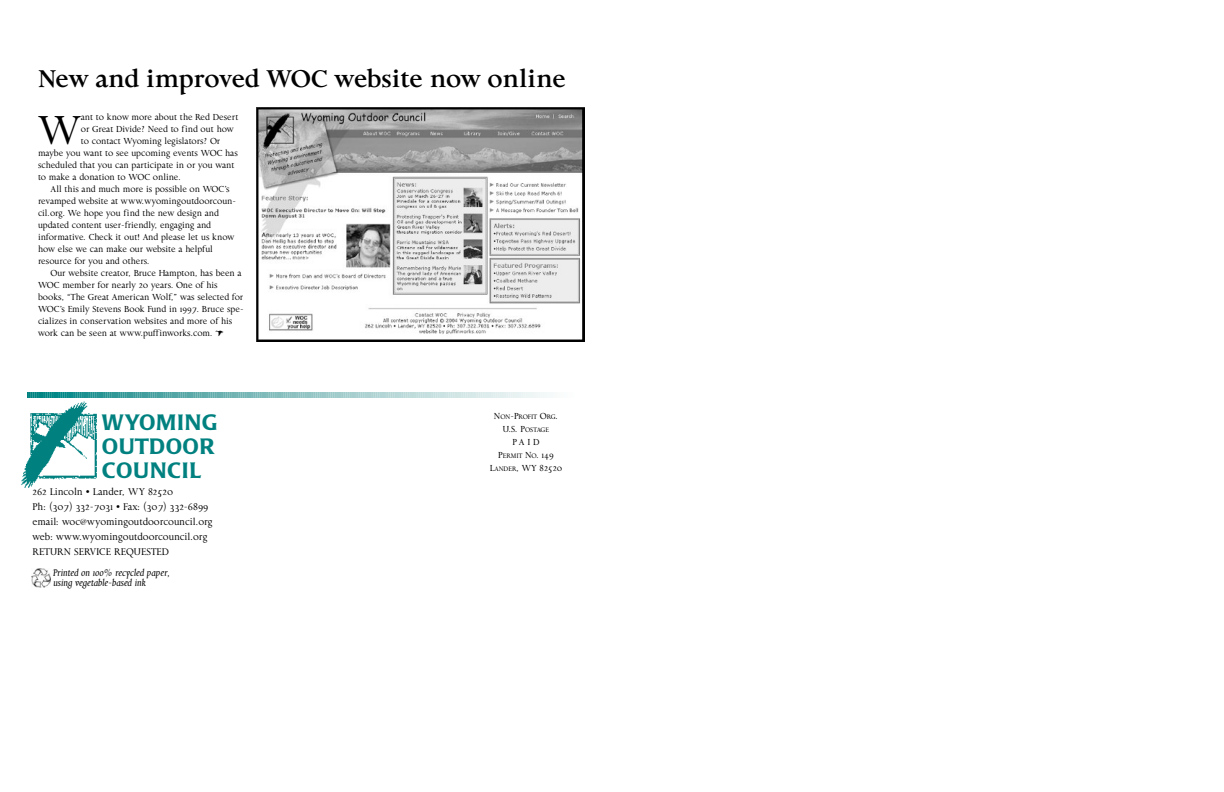
<style>
.page{position:relative;width:1224px;height:792px;background:#fff}
.page>*{position:absolute;margin:0;border:0;box-sizing:border-box;transform-origin:0 0}
.t1{font:41.6px "Aries";color:#000}
.t2{font:700 25px "Aries";letter-spacing:-.015em;color:#000}
.t3{font:500 22px/24px "Poppl Laudatio";letter-spacing:.02em;color:#008180}
.t4{font:10px/15px "Aries";color:#000}
.t5{font:italic 10px/10px "Aries";color:#000}
.t6{font:9px/13px "Aries";color:#000;text-align:center}
.t7{font:6.8px/13px "Aries";letter-spacing:-.01em;color:#000;text-align:center}
.s1{font-size:9px}
.s2{font-size:6.8px}
</style>
<div class="page">
<img style="left:20px;top:401px;width:77px;height:86px">
<img style="left:31px;top:568px;width:20px;height:19px">
<svg style="left:27px;top:393px;width:522px;height:5px;background:#88c1c1"></svg>
<img style="left:256px;top:108px;width:328px;height:233px">
<h2 class="t2" style="left:38px;top:64px;width:529px">New and improved WOC website now online</h2>
<h1 class="t1" style="left:38px;top:106px;width:44px">W</h1>
<p class="t6" style="left:81px;top:111px;width:159px">ant to know more about the Red Desert</p>
<p class="t6" style="left:81px;top:123px;width:154px">or Great Divide? Need to find out how</p>
<p class="t6" style="left:81px;top:135px;width:141px">to contact Wyoming legislators? Or</p>
<p class="t6" style="left:38px;top:147px;width:201px">maybe you want to see upcoming events WOC has</p>
<p class="t6" style="left:38px;top:159px;width:198px">scheduled that you can participate in or you want</p>
<p class="t6" style="left:38px;top:171px;width:144px">to make a donation to WOC online.</p>
<p class="t6" style="left:51px;top:183px;width:181px">All this and much more is possible on WOC’s</p>
<p class="t6" style="left:38px;top:195px;width:200px">revamped website at www.wyomingoutdoorcoun-</p>
<p class="t6" style="left:38px;top:207px;width:182px">cil.org. We hope you find the new design and</p>
<p class="t6" style="left:38px;top:219px;width:175px">updated content user-friendly, engaging and</p>
<p class="t6" style="left:38px;top:231px;width:198px">informative. Check it out! And please let us know</p>
<p class="t6" style="left:38px;top:243px;width:176px">how else we can make our website a helpful</p>
<p class="t6" style="left:38px;top:255px;width:113px">resource for you and others.</p>
<p class="t6" style="left:51px;top:267px;width:193px">Our website creator, Bruce Hampton, has been a</p>
<p class="t6" style="left:38px;top:279px;width:181px">WOC member for nearly 20 years. One of his</p>
<p class="t6" style="left:38px;top:291px;width:207px">books, “The Great American Wolf,” was selected for</p>
<p class="t6" style="left:38px;top:303px;width:207px">WOC’s Emily Stevens Book Fund in 1997. Bruce spe-</p>
<p class="t6" style="left:38px;top:315px;width:196px">cializes in conservation websites and more of his</p>
<p class="t6" style="left:38px;top:327px;width:176px">work can be seen at www.puffinworks.com.</p>
<h3 class="t3" style="left:102px;top:410px;width:117px">WYOMING<br>OUTDOOR<br>COUNCIL</h3>
<p class="t4" style="left:32px;top:485px;width:182px">262 Lincoln • Lander, WY 82520<br>Ph: (307) 332-7031 • Fax: (307) 332-6899 email: woc@wyomingoutdoorcouncil.org web: www.wyomingoutdoorcouncil.org RETURN SERVICE REQUESTED</p>
<p class="t5" style="left:53px;top:568px;width:118px">Printed on 100% recycled paper, using vegetable-based ink</p>
<p class="t7" style="left:494px;top:411px;width:66px"><span class="s1">N</span>ON<span class="s1">-P</span>ROFIT <span class="s1">O</span>RG<span class="s1">.<br>U.S. P</span>OSTAGE</p>
<p class="t6" style="left:490px;top:436px;width:74px">PAID<br>P<span class="s2">ERMIT</span> N<span class="s2">O</span>. 149<br>L<span class="s2">ANDER</span>, WY 82520</p>
</div>
